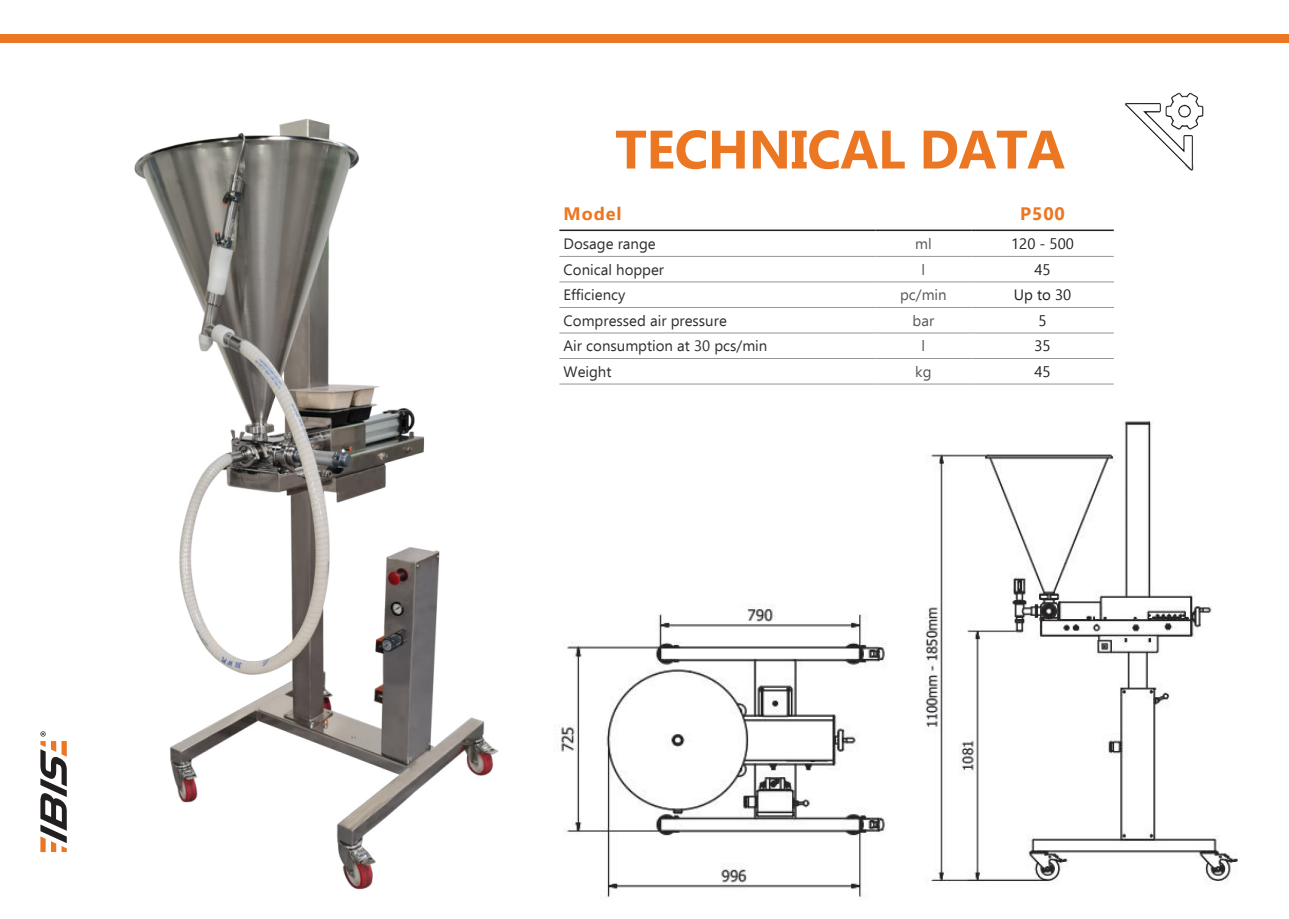
<style>
.page{position:relative;width:1289px;height:919px;background:#fff}
.page>*{position:absolute;margin:0;border:0;box-sizing:border-box;transform-origin:0 0}
.t1{font:700 54px "Ebrima";letter-spacing:-.01em;color:#ec7723}
.t2{font:700 18px "Ebrima";letter-spacing:.05em;color:#ec7723}
.t3{font:15px "Ebrima";color:#312f30}
.t4{font:15px "Ebrima";color:#231f20}
.t5{font:15px "Ebrima";color:#57585a}
</style>
<div class="page">
<div style="left:0;top:34px;width:1288px;height:9px;background:#ec7723"></div>
<svg style="left:40px;top:731px;width:27px;height:121px"></svg>
<img style="left:134px;top:118px;width:364px;height:772px">
<svg style="left:559px;top:332px;width:554px;height:52px"></svg>
<div style="left:559px;top:307px;width:316px;height:26px;background:#fff"></div>
<div style="left:559px;top:333px;width:316px;height:25px;background:#fff"></div>
<div style="left:875px;top:333px;width:96px;height:25px;background:#fff"></div>
<div style="left:971px;top:333px;width:142px;height:25px;background:#fff"></div>
<hr style="left:559px;top:229px;width:316px;height:2px;background:#231f20">
<hr style="left:875px;top:229px;width:96px;height:2px;background:#231f20">
<hr style="left:971px;top:229px;width:142px;height:2px;background:#231f20">
<hr style="left:559px;top:256px;width:316px;height:1px;background:#939598">
<hr style="left:559px;top:281px;width:316px;height:1px;background:#939598">
<hr style="left:559px;top:307px;width:316px;height:1px;background:#939598">
<hr style="left:559px;top:333px;width:316px;height:1px;background:#939598">
<hr style="left:559px;top:358px;width:316px;height:1px;background:#939598">
<hr style="left:559px;top:384px;width:316px;height:1px;background:#939598">
<hr style="left:875px;top:256px;width:96px;height:1px;background:#939598">
<hr style="left:875px;top:281px;width:96px;height:1px;background:#939598">
<hr style="left:875px;top:307px;width:96px;height:1px;background:#939598">
<hr style="left:875px;top:333px;width:96px;height:1px;background:#939598">
<hr style="left:875px;top:358px;width:96px;height:1px;background:#939598">
<hr style="left:875px;top:384px;width:96px;height:1px;background:#939598">
<hr style="left:971px;top:256px;width:142px;height:1px;background:#939598">
<hr style="left:971px;top:281px;width:142px;height:1px;background:#939598">
<hr style="left:971px;top:307px;width:142px;height:1px;background:#939598">
<hr style="left:971px;top:333px;width:142px;height:1px;background:#939598">
<hr style="left:971px;top:358px;width:142px;height:1px;background:#939598">
<hr style="left:971px;top:384px;width:142px;height:1px;background:#939598">
<img style="left:1125px;top:92px;width:79px;height:79px">
<img style="left:925px;top:421px;width:313px;height:464px">
<img style="left:557px;top:605px;width:330px;height:294px">
<h1 class="t1" style="left:615px;top:128px;width:451px">TECHNICAL DATA</h1>
<p class="t2" style="left:563px;top:206px;width:59px">Model</p>
<p class="t2" style="left:1020px;top:206px;width:46px">P500</p>
<p class="t3" style="left:563px;top:233px;width:94px">Dosage range</p>
<p class="t5" style="left:915px;top:235px;width:18px">ml</p>
<p class="t4" style="left:1011px;top:235px;width:64px">120 - 500</p>
<p class="t3" style="left:563px;top:258px;width:102px">Conical hopper</p>
<p class="t5" style="left:921px;top:261px;width:5px">l</p>
<p class="t4" style="left:1034px;top:261px;width:18px">45</p>
<p class="t3" style="left:563px;top:284px;width:63px">Efficiency</p>
<p class="t5" style="left:900px;top:284px;width:48px">pc/min</p>
<p class="t4" style="left:1013px;top:284px;width:59px">Up to 30</p>
<p class="t3" style="left:563px;top:309px;width:165px">Compressed air pressure</p>
<p class="t5" style="left:912px;top:312px;width:23px">bar</p>
<p class="t4" style="left:1038px;top:312px;width:10px">5</p>
<p class="t3" style="left:563px;top:335px;width:205px">Air consumption at 30 pcs/min</p>
<p class="t5" style="left:921px;top:337px;width:5px">l</p>
<p class="t4" style="left:1034px;top:335px;width:18px">35</p>
<p class="t3" style="left:563px;top:360px;width:49px">Weight</p>
<p class="t5" style="left:915px;top:360px;width:18px">kg</p>
<p class="t4" style="left:1034px;top:363px;width:18px">45</p>
</div>
